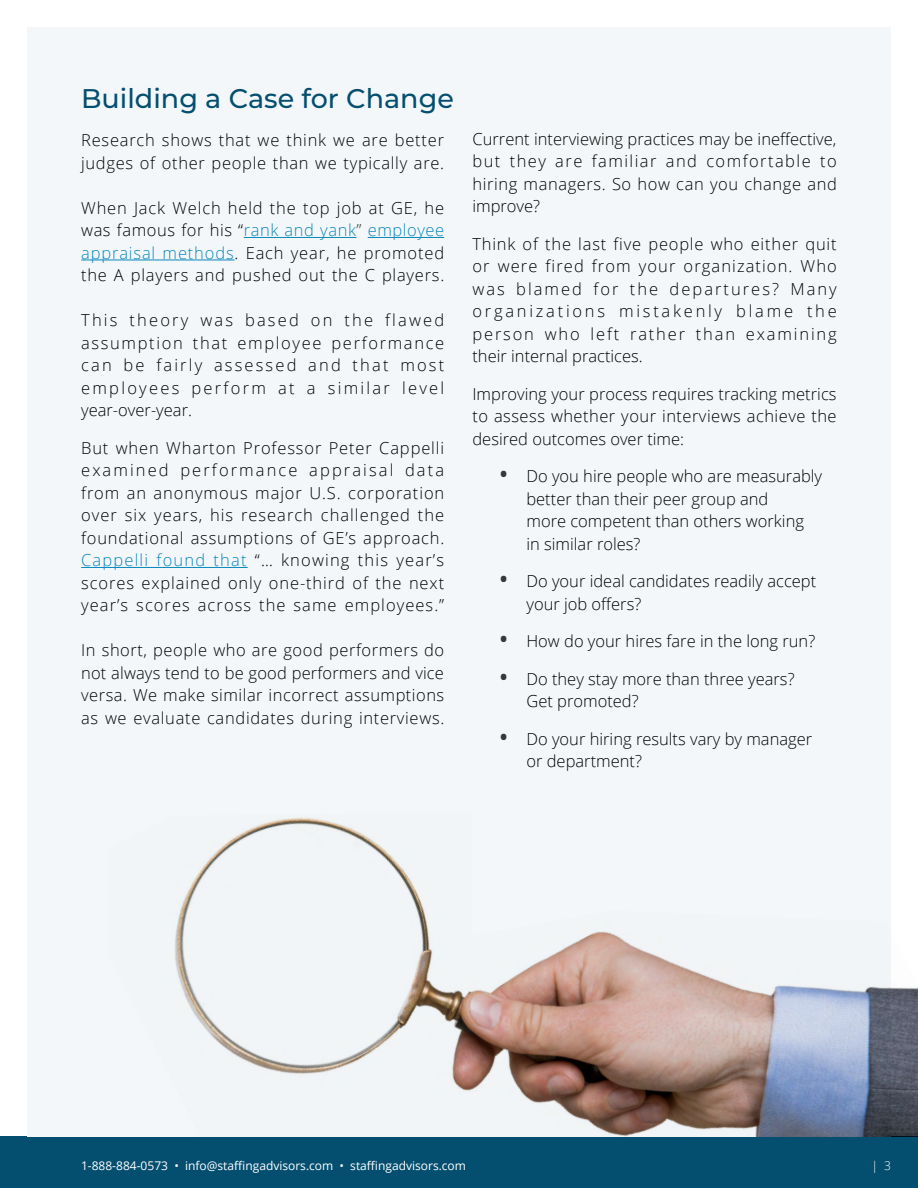
<style>
.page{position:relative;width:918px;height:1188px;background:#fff}
.page>*{position:absolute;margin:0;border:0;box-sizing:border-box;transform-origin:0 0}
.t1{font:500 27px "Montserrat";color:#044f70}
.t2{font:300 16.5px/22.5px "Open Sans";letter-spacing:.03em;color:#000;text-align:justify}
.t3{font:300 16.5px/22.5px "Open Sans";color:#000}
.t4{font:12px "Open Sans";color:#fff}
.t5{font:300 12px "Open Sans";color:#fff}
.s1{color:#0988bd}
.s2{color:#363838}
.s3{font-weight:600;font-size:22.5px;color:#363838}
</style>
<div class="page">
<div style="left:0;top:1136px;width:918px;height:52px;background:#044f70"></div>
<div style="left:27px;top:27px;width:864px;height:1109px;background:#f4f7f9"></div>
<hr style="left:244px;top:237px;width:113px;height:1px;background:#0988bd">
<hr style="left:368px;top:237px;width:76px;height:1px;background:#0988bd">
<hr style="left:81px;top:260px;width:154px;height:1px;background:#0988bd">
<hr style="left:81px;top:567px;width:167px;height:1px;background:#0988bd">
<img style="left:108px;top:817px;width:810px;height:320px">
<h1 class="t1" style="left:81px;top:79px;width:374px">Building a Case for Change</h1>
<p class="t2" style="left:81px;top:129px;width:364px">Research shows that we think we are better judges of other people than we typically are.</p>
<p class="t2" style="left:81px;top:196px;width:365px">When Jack Welch held the top job at GE, he was famous for his “<span class="s1">rank and yank</span><span class="s2">”</span> <span class="s1">employee appraisal methods</span>. Each year, he promoted the A players and pushed out the C players.</p>
<p class="t2" style="left:81px;top:309px;width:365px">This theory was based on the flawed assumption that employee performance can be fairly assessed and that most employees perform at a similar level year-over-year.</p>
<p class="t2" style="left:81px;top:436px;width:365px">But when Wharton Professor Peter Cappelli examined performance appraisal data from an anonymous major U.S. corporation over six years, his research challenged the foundational assumptions of GE’s approach.<br><span class="s1">Cappelli found that</span> “… knowing this year’s scores explained only one-third of the next year’s scores across the same employees.”</p>
<p class="t2" style="left:81px;top:639px;width:365px">In short, people who are good performers do not always tend to be good performers and vice versa. We make similar incorrect assumptions as we evaluate candidates during interviews.</p>
<p class="t2" style="left:472px;top:127px;width:366px">Current interviewing practices may be ineffective, but they are familiar and comfortable to hiring managers. So how can you change and improve?</p>
<p class="t2" style="left:472px;top:232px;width:366px">Think of the last five people who either quit or were fired from your organization. Who was blamed for the departures? Many organizations mistakenly blame the person who left rather than examining their internal practices.</p>
<p class="t2" style="left:472px;top:382px;width:366px">Improving your process requires tracking metrics to assess whether your interviews achieve the desired outcomes over time:</p>
<p class="t3" style="left:526px;top:464px;width:297px;text-indent:-27px"><span class="s3">•</span> Do you hire people who are measurably better than their peer group and<br>more competent than others working<br>in similar roles?</p>
<p class="t3" style="left:526px;top:569px;width:291px;text-indent:-27px"><span class="s3">•</span> Do your ideal candidates readily accept your job offers?</p>
<p class="t3" style="left:499px;top:629px;width:317px"><span class="s3">•</span> How do your hires fare in the long run?</p>
<p class="t3" style="left:526px;top:667px;width:270px;text-indent:-27px"><span class="s3">•</span> Do they stay more than three years?<br>Get promoted?</p>
<p class="t3" style="left:526px;top:727px;width:287px;text-indent:-27px"><span class="s3">•</span> Do your hiring results vary by manager or department?</p>
<p class="t4" style="left:81px;top:1157px;width:387px">1-888-884-0573 • info@staffingadvisors.com • staffingadvisors.com</p>
<p class="t5" style="left:871px;top:1158px;width:21px">| 3</p>
</div>
